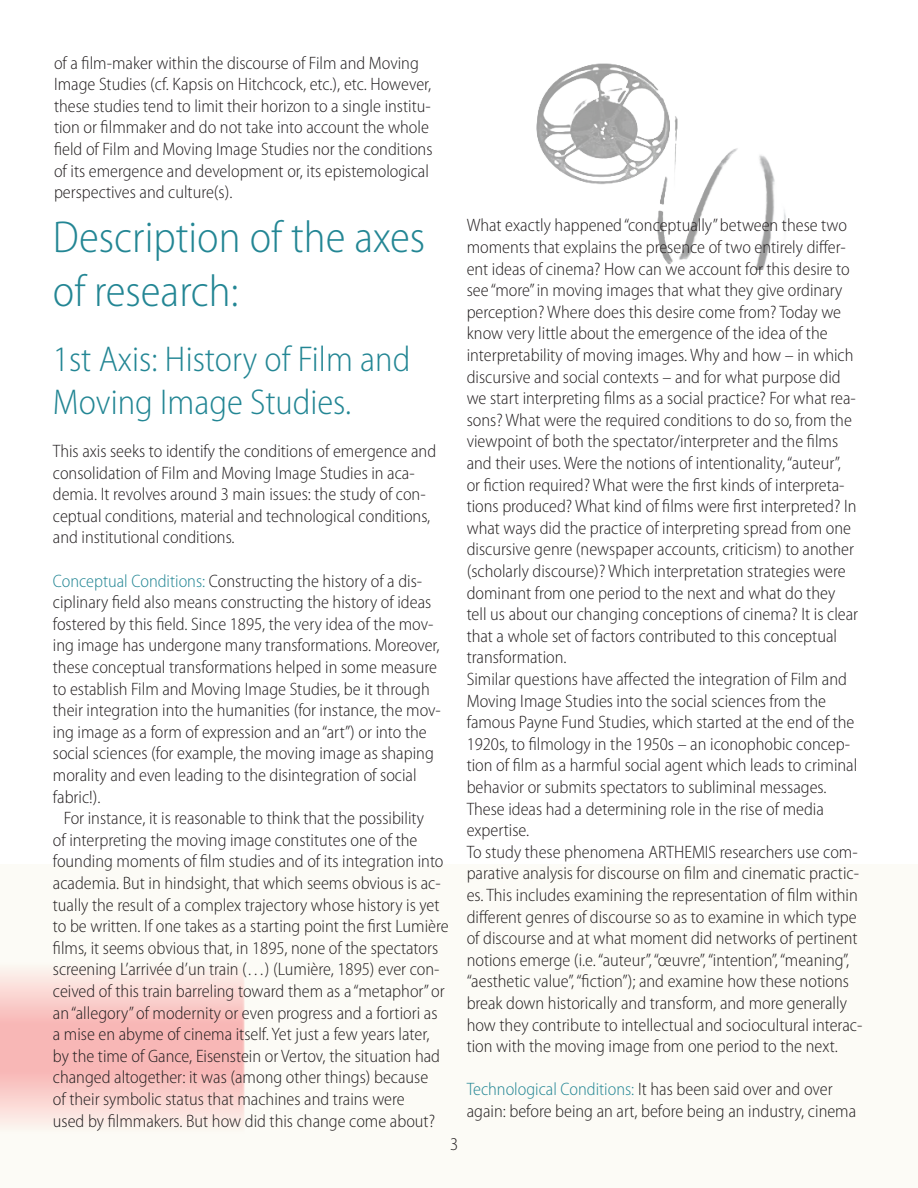
<style>
.page{position:relative;width:918px;height:1188px;background:#fff}
.page>*{position:absolute;margin:0;border:0;box-sizing:border-box;transform-origin:0 0}
.t1{font:300 semi-condensed 45px/54px "Myriad Pro";color:#238694}
.t2{font:300 semi-condensed 36px/43.2px "Myriad Pro";color:#238694}
.t3{font:300 semi-condensed 18px/21.6px "Myriad Pro";color:#231f20}
.s1{color:#238694}
</style>
<div class="page">
<img style="left:0;top:963px;width:245px;height:169px">
<img style="left:536px;top:63px;width:250px;height:207px">
<p class="t3" style="left:54px;top:52px;width:380px">of a film-maker within the discourse of Film and Moving Image Studies (cf. Kapsis on Hitchcock, etc.), etc. However, these studies tend to limit their horizon to a single institu&shy;tion or filmmaker and do not take into account the whole field of Film and Moving Image Studies nor the conditions of its emergence and development or, its epistemological perspectives and culture(s).</p>
<h1 class="t1" style="left:53px;top:211px;width:374px">Description of the axes of research:</h1>
<h2 class="t2" style="left:53px;top:338px;width:359px">1st Axis: History of Film and<br>Moving Image Studies.</h2>
<p class="t3" style="left:53px;top:441px;width:385px">This axis seeks to identify the conditions of emergence and consolidation of Film and Moving Image Studies in aca&shy;demia. It revolves around 3 main issues: the study of con&shy;ceptual conditions, material and technological conditions, and institutional conditions.</p>
<p class="t3" style="left:53px;top:570px;width:390px"><span class="s1">Conceptual Conditions:</span> Constructing the history of a dis&shy;ciplinary field also means constructing the history of ideas fostered by this field. Since 1895, the very idea of the mov&shy;ing image has undergone many transformations. Moreover, these conceptual transformations helped in some measure to establish Film and Moving Image Studies, be it through their integration into the humanities (for instance, the mov&shy;ing image as a form of expression and an “art”) or into the social sciences (for example, the moving image as shaping morality and even leading to the disintegration of social fabric!).</p>
<p class="t3" style="left:53px;top:808px;width:397px;text-indent:11px">For instance, it is reasonable to think that the possibility<br>of interpreting the moving image constitutes one of the founding moments of film studies and of its integration into academia. But in hindsight, that which seems obvious is ac&shy;tually the result of a complex trajectory whose history is yet to be written. If one takes as a starting point the first Lumière films, it seems obvious that, in 1895, none of the spectators screening L’arrivée d’un train (…) (Lumière, 1895) ever con&shy;ceived of this train barreling toward them as a “metaphor” or an “allegory” of modernity or even progress and a fortiori as a mise en abyme of cinema itself. Yet just a few years later, by the time of Gance, Eisenstein or Vertov, the situation had changed altogether: it was (among other things) because<br>of their symbolic status that machines and trains were<br>used by filmmakers. But how did this change come about?</p>
<p class="t3" style="left:450px;top:1134px;width:10px">3</p>
<p class="t3" style="left:467px;top:215px;width:397px">What exactly happened “conceptually” between these two moments that explains the presence of two entirely differ&shy;ent ideas of cinema? How can we account for this desire to see “more” in moving images that what they give ordinary perception? Where does this desire come from? Today we know very little about the emergence of the idea of the interpretability of moving images. Why and how – in which discursive and social contexts – and for what purpose did we start interpreting films as a social practice? For what rea&shy;sons? What were the required conditions to do so, from the viewpoint of both the spectator/interpreter and the films and their uses. Were the notions of intentionality, “auteur”,<br>or fiction required? What were the first kinds of interpreta&shy;tions produced? What kind of films were first interpreted? In what ways did the practice of interpreting spread from one discursive genre (newspaper accounts, criticism) to another (scholarly discourse)? Which interpretation strategies were dominant from one period to the next and what do they<br>tell us about our changing conceptions of cinema? It is clear that a whole set of factors contributed to this conceptual transformation.<br>Similar questions have affected the integration of Film and Moving Image Studies into the social sciences from the famous Payne Fund Studies, which started at the end of the 1920s, to filmology in the 1950s – an iconophobic concep&shy;tion of film as a harmful social agent which leads to criminal behavior or submits spectators to subliminal messages.<br>These ideas had a determining role in the rise of media expertise.<br>To study these phenomena ARTHEMIS researchers use com&shy;parative analysis for discourse on film and cinematic practic&shy;es. This includes examining the representation of film within different genres of discourse so as to examine in which type of discourse and at what moment did networks of pertinent notions emerge (i.e. “auteur”, “œuvre”, “intention”, “meaning”, “aesthetic value”, “fiction”); and examine how these notions break down historically and transform, and more generally how they contribute to intellectual and sociocultural interac&shy;tion with the moving image from one period to the next.</p>
<p class="t3" style="left:467px;top:1079px;width:391px"><span class="s1">Technological Conditions:</span> It has been said over and over again: before being an art, before being an industry, cinema</p>
</div>
